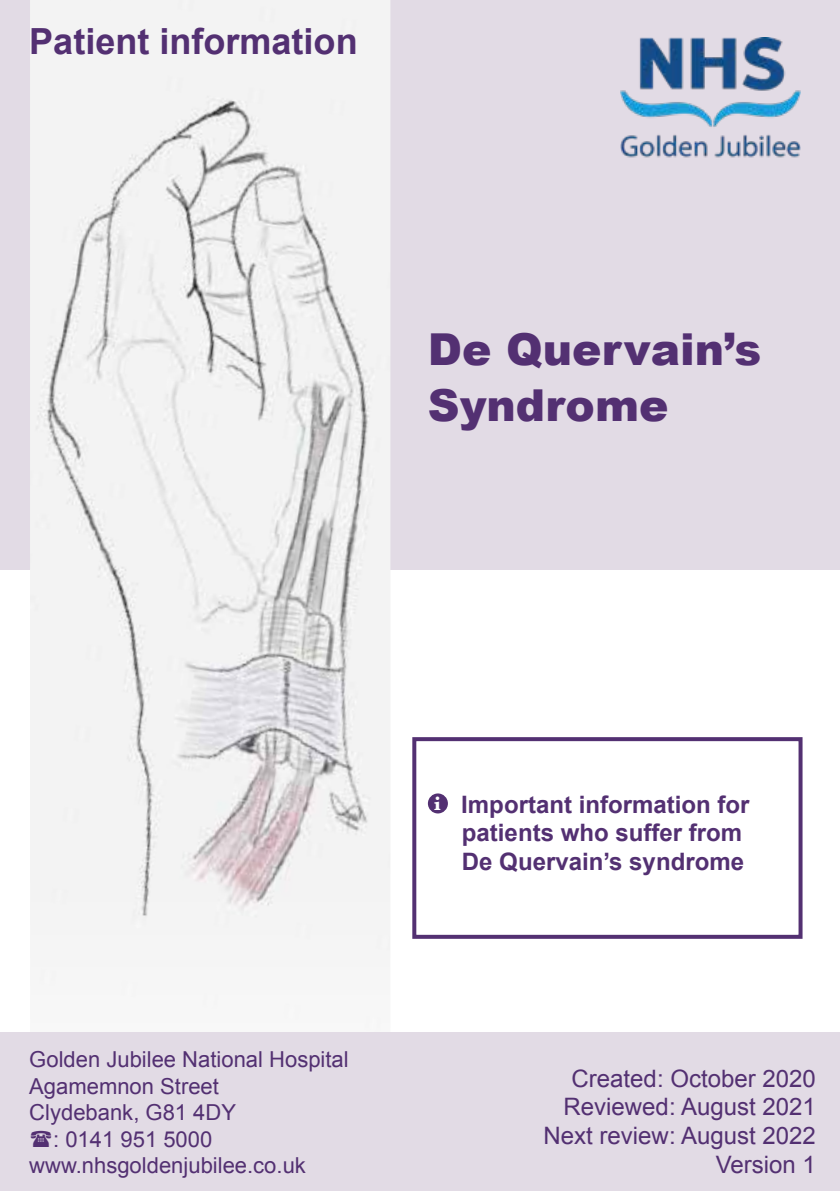
<style>
.page{position:relative;width:840px;height:1191px;background:#fff}
.page>*{position:absolute;margin:0;border:0;box-sizing:border-box;transform-origin:0 0}
.t1{font:900 44px/56px "Arial";color:#533072}
.t2{font:700 36px "Arial";color:#533072}
.t3{font:24px/28.8px "Arial";color:#533072;text-align:right}
.t4{font:700 24px/28px "Arial";color:#533072}
.t5{font:22px "Arial";color:#533072}
.s1{font-family:"Baskerville";font-size:20px;color:#fff}
</style>
<div class="page">
<div style="left:0;top:0;width:839px;height:569px;background:#e2dbe5"></div>
<img style="left:30px;top:0;width:360px;height:981px">
<div style="left:427px;top:793px;width:20px;height:20px;background:#533072;border-radius:50%"></div>
<img style="left:620px;top:37px;width:180px;height:121px">
<div style="left:0;top:1032px;width:839px;height:159px;background:#e2dbe5"></div>
<div style="left:412px;top:737px;width:390px;height:201px;border:4px solid #533072"></div>
<h2 class="t2" style="left:29px;top:18px;width:330px">Patient information</h2>
<h1 class="t1" style="left:427px;top:320px;width:335px">De Quervain’s<br>Syndrome</h1>
<p class="t5" style="left:29px;top:1045px;width:321px">Golden Jubilee National Hospital</p>
<p class="t5" style="left:29px;top:1071px;width:191px">Agamemnon Street</p>
<p class="t5" style="left:29px;top:1098px;width:208px">Clydebank, G81 4DY</p>
<p class="t5" style="left:53px;top:1124px;width:161px">: 0141 951 5000</p>
<p class="t5" style="left:29px;top:1150px;width:278px">www.nhsgoldenjubilee.co.uk</p>
<p class="t4" style="left:461px;top:792px;width:289px;text-indent:-28px"><span class="s1">i</span> Important information for patients who suffer from<br>De Quervain’s syndrome</p>
<p class="t3" style="left:543px;top:1064px;width:274px">Created: October 2020<br>Reviewed: August 2021<br>Next review: August 2022<br>Version 1</p>
</div>
